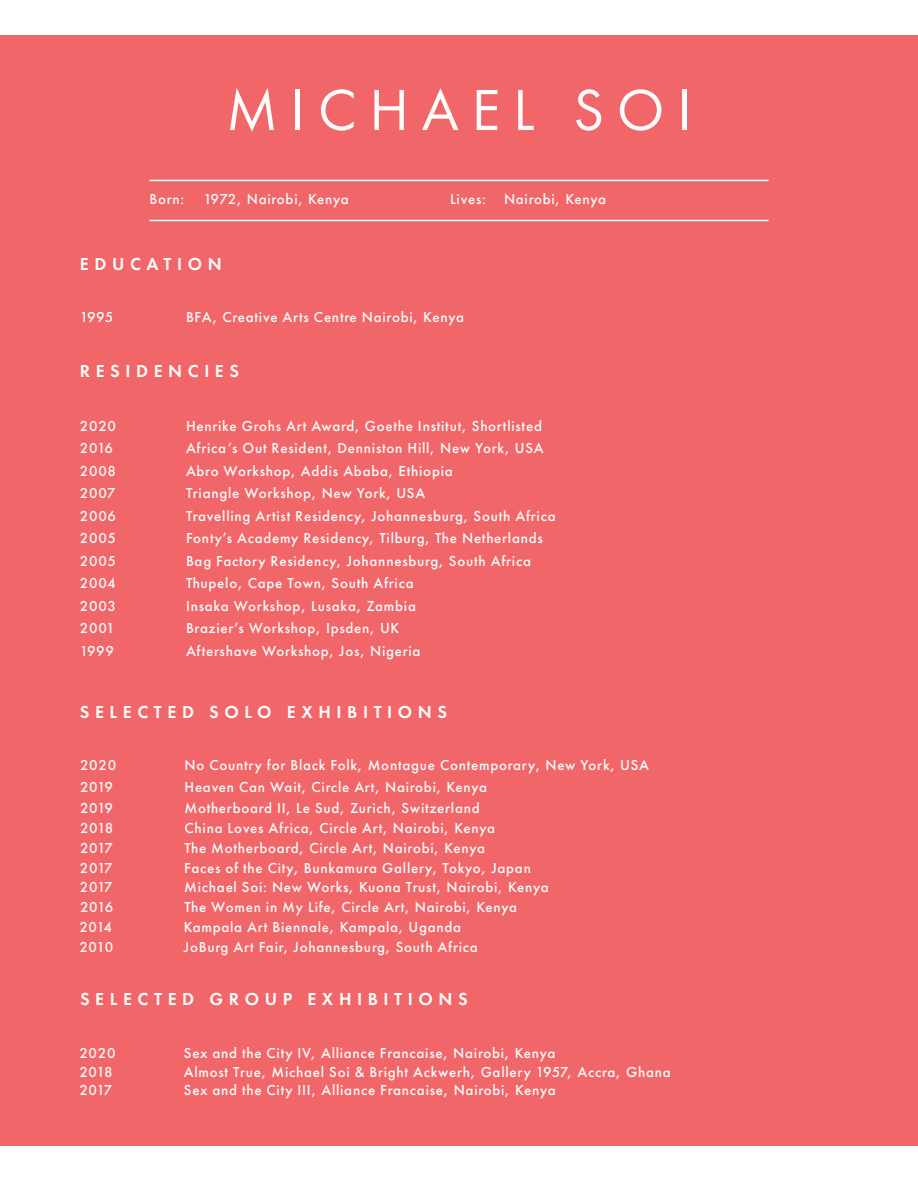
<style>
.page{position:relative;width:918px;height:1188px;background:#fff}
.page>*{position:absolute;margin:0;border:0;box-sizing:border-box;transform-origin:0 0}
.t1{font:60px "Futura PT";letter-spacing:.21em;color:#fcfcfc}
.t2{font:600 18px "Futura PT";letter-spacing:.31em;color:#fcfcfc}
.t3{font:500 15px "Futura PT";letter-spacing:.05em;color:#fcfcfc}
.t4{font:500 15px "Futura PT";letter-spacing:.05em;color:#fafafa}
</style>
<div class="page">
<div style="left:0;top:36px;width:918px;height:1110px;background:#f16669"></div>
<hr style="left:149px;top:220px;width:620px;height:1px;background:#fff">
<hr style="left:149px;top:180px;width:620px;height:1px;background:#fff">
<p class="t1" style="left:226px;top:74px;width:467px">MICHAEL SOI</p>
<p class="t4" style="left:149px;top:190px;width:36px">Born:</p>
<p class="t4" style="left:203px;top:190px;width:147px">1972, Nairobi, Kenya</p>
<p class="t4" style="left:450px;top:190px;width:158px">Lives: Nairobi, Kenya</p>
<p class="t2" style="left:80px;top:253px;width:143px">EDUCATION</p>
<p class="t4" style="left:80px;top:308px;width:35px">1995</p>
<p class="t3" style="left:186px;top:308px;width:280px">BFA, Creative Arts Centre Nairobi, Kenya</p>
<p class="t2" style="left:80px;top:359px;width:161px">RESIDENCIES</p>
<p class="t4" style="left:80px;top:417px;width:38px">2020</p>
<p class="t3" style="left:186px;top:417px;width:357px">Henrike Grohs Art Award, Goethe Institut, Shortlisted</p>
<p class="t4" style="left:80px;top:439px;width:35px">2016</p>
<p class="t3" style="left:186px;top:439px;width:359px">Africa’s Out Resident, Denniston Hill, New York, USA</p>
<p class="t4" style="left:80px;top:462px;width:38px">2008</p>
<p class="t3" style="left:186px;top:462px;width:268px">Abro Workshop, Addis Ababa, Ethiopia</p>
<p class="t4" style="left:80px;top:484px;width:37px">2007</p>
<p class="t3" style="left:186px;top:484px;width:241px">Triangle Workshop, New York, USA</p>
<p class="t4" style="left:80px;top:507px;width:38px">2006</p>
<p class="t3" style="left:186px;top:507px;width:371px">Travelling Artist Residency, Johannesburg, South Africa</p>
<p class="t4" style="left:80px;top:529px;width:38px">2005</p>
<p class="t3" style="left:186px;top:529px;width:358px">Fonty’s Academy Residency, Tilburg, The Netherlands</p>
<p class="t4" style="left:80px;top:552px;width:38px">2005</p>
<p class="t3" style="left:186px;top:552px;width:347px">Bag Factory Residency, Johannesburg, South Africa</p>
<p class="t4" style="left:80px;top:574px;width:37px">2004</p>
<p class="t3" style="left:186px;top:574px;width:229px">Thupelo, Cape Town, South Africa</p>
<p class="t4" style="left:80px;top:597px;width:38px">2003</p>
<p class="t3" style="left:186px;top:597px;width:231px">Insaka Workshop, Lusaka, Zambia</p>
<p class="t4" style="left:80px;top:619px;width:37px">2001</p>
<p class="t3" style="left:186px;top:619px;width:215px">Brazier’s Workshop, Ipsden, UK</p>
<p class="t4" style="left:80px;top:642px;width:36px">1999</p>
<p class="t3" style="left:186px;top:642px;width:236px">Aftershave Workshop, Jos, Nigeria</p>
<p class="t2" style="left:80px;top:701px;width:369px">SELECTED SOLO EXHIBITIONS</p>
<p class="t4" style="left:80px;top:756px;width:38px">2020</p>
<p class="t3" style="left:184px;top:756px;width:466px">No Country for Black Folk, Montague Contemporary, New York, USA</p>
<p class="t4" style="left:80px;top:778px;width:34px">2019</p>
<p class="t3" style="left:184px;top:778px;width:304px">Heaven Can Wait, Circle Art, Nairobi, Kenya</p>
<p class="t4" style="left:80px;top:799px;width:34px">2019</p>
<p class="t3" style="left:184px;top:799px;width:297px">Motherboard II, Le Sud, Zurich, Switzerland</p>
<p class="t4" style="left:80px;top:819px;width:35px">2018</p>
<p class="t3" style="left:184px;top:819px;width:312px">China Loves Africa, Circle Art, Nairobi, Kenya</p>
<p class="t4" style="left:80px;top:839px;width:34px">2017</p>
<p class="t3" style="left:184px;top:839px;width:302px">The Motherboard, Circle Art, Nairobi, Kenya</p>
<p class="t4" style="left:80px;top:859px;width:34px">2017</p>
<p class="t3" style="left:184px;top:859px;width:348px">Faces of the City, Bunkamura Gallery, Tokyo, Japan</p>
<p class="t4" style="left:80px;top:878px;width:34px">2017</p>
<p class="t3" style="left:184px;top:878px;width:366px">Michael Soi: New Works, Kuona Trust, Nairobi, Kenya</p>
<p class="t4" style="left:80px;top:898px;width:35px">2016</p>
<p class="t3" style="left:184px;top:898px;width:334px">The Women in My Life, Circle Art, Nairobi, Kenya</p>
<p class="t4" style="left:79px;top:918px;width:34px">2014</p>
<p class="t3" style="left:184px;top:918px;width:279px">Kampala Art Biennale, Kampala, Uganda</p>
<p class="t4" style="left:79px;top:938px;width:35px">2010</p>
<p class="t3" style="left:184px;top:938px;width:295px">JoBurg Art Fair, Johannesburg, South Africa</p>
<p class="t2" style="left:80px;top:988px;width:389px">SELECTED GROUP EXHIBITIONS</p>
<p class="t4" style="left:79px;top:1044px;width:38px">2020</p>
<p class="t3" style="left:184px;top:1044px;width:373px">Sex and the City IV, Alliance Francaise, Nairobi, Kenya</p>
<p class="t4" style="left:79px;top:1063px;width:35px">2018</p>
<p class="t3" style="left:184px;top:1063px;width:488px">Almost True, Michael Soi &amp; Bright Ackwerh, Gallery 1957, Accra, Ghana</p>
<p class="t4" style="left:79px;top:1081px;width:34px">2017</p>
<p class="t3" style="left:184px;top:1081px;width:373px">Sex and the City III, Alliance Francaise, Nairobi, Kenya</p>
</div>
